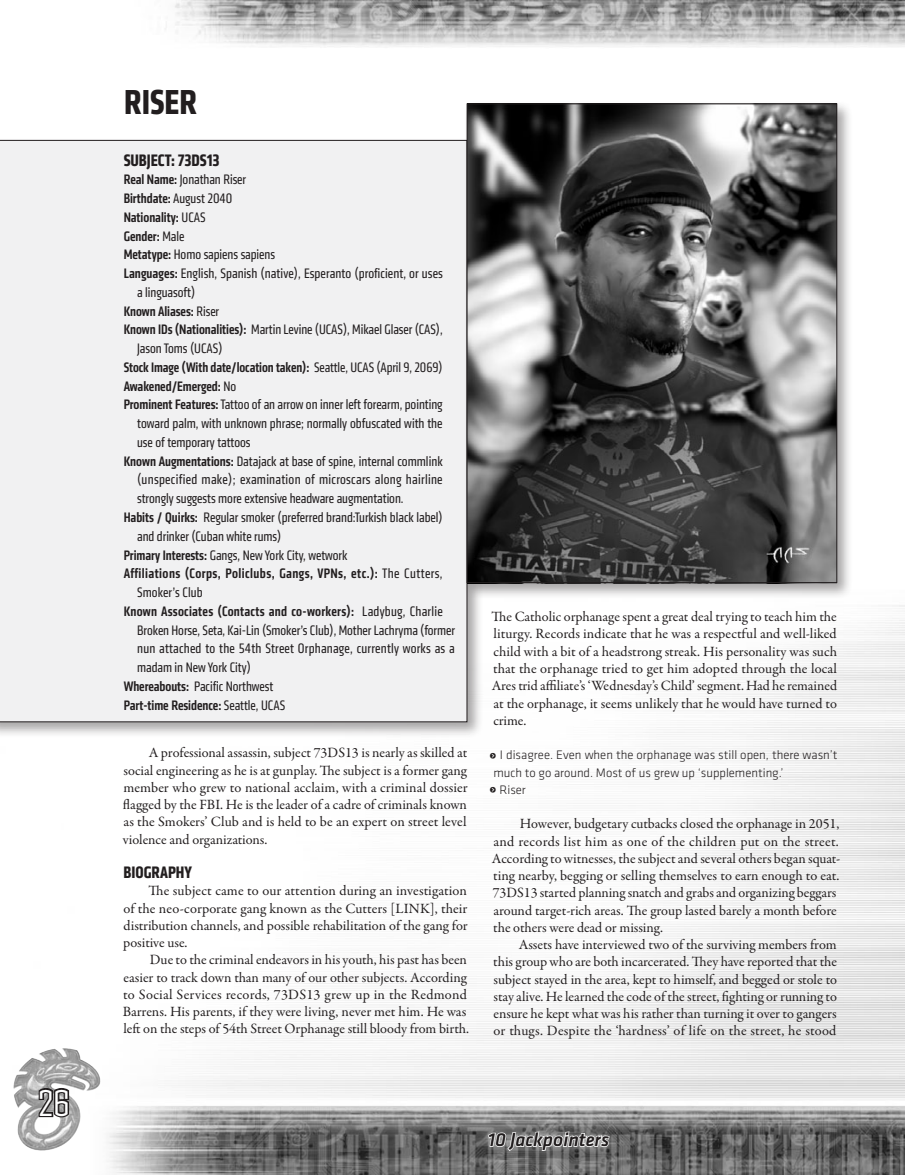
<style>
.page{position:relative;width:905px;height:1175px;background:#fff}
.page>*{position:absolute;margin:0;border:0;box-sizing:border-box;transform-origin:0 0}
.t1{font:700 condensed 36px "Klavika";color:#221e1f}
.t2{font:condensed 36px "Armada";color:#fff}
.t3{font:italic 500 19.5px "Klavika";color:#221e1f}
.t4{font:700 condensed 17.25px "Klavika";color:#221e1f}
.t5{font:14.25px/17.2px "Garamond Premr Pro";color:#221e1f;text-align:justify}
.t6{font:condensed 14.25px "Klavika";color:#221e1f}
.t7{font:500 condensed 14.25px "Klavika";color:#221e1f}
.t8{font:500 condensed 14.25px "Klavika";letter-spacing:.03em;color:#221e1f}
.t9{font:condensed 14.25px "Klavika";letter-spacing:.02em;color:#221e1f}
.t10{font:500 condensed 14.25px "Klavika";letter-spacing:.02em;color:#221e1f}
.t11{font:300 12.75px "Klavika";color:#221e1f}
.s1{font-weight:500}
.s2{font-weight:400}
.s3{font-family:"Badloc";font-weight:400;font-size:16.5px}
</style>
<div class="page">
<img style="left:14px;top:605px;width:891px;height:569px">
<img style="left:165px;top:0;width:739px;height:47px">
<div style="left:480px;top:1124px;width:135px;height:33px;background:#fff;opacity:.71"></div>
<svg style="left:487px;top:1119px;width:123px;height:42px;background:#8e8e8e"></svg>
<img style="left:13px;top:1048px;width:53px;height:41px">
<svg style="left:37px;top:1086px;width:35px;height:32px"></svg>
<div style="left:0;top:137px;width:483px;height:601px;background:#221e1f;opacity:.4"></div>
<div style="left:0;top:140px;width:467px;height:582px;background:#f1f1f2"></div>
<div style="left:463px;top:100px;width:390px;height:499px;background:#221e1f;opacity:.4"></div>
<img style="left:468px;top:105px;width:367px;height:476px">
<h1 class="t2" style="left:39px;top:1083px;width:33px">26</h1>
<h1 class="t1" style="left:124px;top:79px;width:74px">RISER</h1>
<p class="t4" style="left:124px;top:149px;width:97px">SUBJECT: 73DS 13</p>
<p class="t6" style="left:124px;top:171px;width:124px"><span class="s1">Real Name:</span> Jonathan Riser</p>
<p class="t7" style="left:124px;top:189px;width:110px">Birthdate: <span class="s2">August 2040</span></p>
<p class="t7" style="left:124px;top:208px;width:83px">Nationality: <span class="s2">UCAS</span></p>
<p class="t7" style="left:124px;top:227px;width:62px">Gender: <span class="s2">Male</span></p>
<p class="t6" style="left:124px;top:246px;width:153px"><span class="s1">Metatype:</span> Homo sapiens sapiens</p>
<p class="t6" style="left:124px;top:265px;width:321px"><span class="s1">Languages:</span> English, Spanish (native), Esperanto (proficient, or uses</p>
<p class="t6" style="left:137px;top:284px;width:60px">a linguasoft)</p>
<p class="t7" style="left:124px;top:302px;width:97px">Known Aliases: <span class="s2">Riser</span></p>
<p class="t6" style="left:124px;top:321px;width:320px"><span class="s1">Known IDs (Nationalities):</span> Martin Levine (UCAS), Mikael Glaser (CAS),</p>
<p class="t6" style="left:137px;top:340px;width:87px">Jason Toms (UCAS)</p>
<p class="t7" style="left:124px;top:358px;width:320px">Stock Image (With date/location taken): <span class="s2">Seattle, UCAS (April 9, 2069)</span></p>
<p class="t7" style="left:124px;top:377px;width:114px">Awakened/Emerged: <span class="s2">No</span></p>
<p class="t6" style="left:124px;top:396px;width:320px"><span class="s1">Prominent Features:</span> Tattoo of an arrow on inner left forearm, pointing</p>
<p class="t6" style="left:137px;top:415px;width:307px">toward palm, with unknown phrase; normally obfuscated with the</p>
<p class="t6" style="left:137px;top:434px;width:115px">use of temporary tattoos</p>
<p class="t6" style="left:124px;top:453px;width:320px"><span class="s1">Known Augmentations:</span> Datajack at base of spine, internal commlink</p>
<p class="t9" style="left:137px;top:471px;width:307px">(unspecified make); examination of microscars along hairline</p>
<p class="t6" style="left:137px;top:490px;width:268px">strongly suggests more extensive headware augmentation.</p>
<p class="t6" style="left:124px;top:509px;width:320px"><span class="s1">Habits / Quirks:</span> Regular smoker (preferred brand:Turkish black label)</p>
<p class="t6" style="left:137px;top:528px;width:146px">and drinker (Cuban white rums)</p>
<p class="t6" style="left:124px;top:546px;width:225px"><span class="s1">Primary Interests:</span> Gangs, New York City, wetwork</p>
<p class="t8" style="left:124px;top:564px;width:320px">Affiliations (Corps, Policlubs, Gangs, VPNs, etc.): <span class="s2">The Cutters,</span></p>
<p class="t6" style="left:137px;top:584px;width:67px">Smoker’s Club</p>
<p class="t10" style="left:124px;top:602px;width:320px">Known Associates (Contacts and co-workers): <span class="s2">Ladybug, Charlie</span></p>
<p class="t6" style="left:137px;top:621px;width:319px">Broken Horse, Seta, Kai-Lin (Smoker’s Club), Mother Lachryma (former</p>
<p class="t6" style="left:137px;top:640px;width:319px">nun attached to the 54th Street Orphanage, currently works as a</p>
<p class="t6" style="left:137px;top:659px;width:115px">madam in New York City)</p>
<p class="t6" style="left:124px;top:678px;width:151px"><span class="s1">Whereabouts:</span> Pacific Northwest</p>
<p class="t7" style="left:124px;top:696px;width:163px">Part-time Residence: <span class="s2">Seattle, UCAS</span></p>
<p class="t5" style="left:123px;top:744px;width:346px;text-indent:26px">A professional assassin, subject 73DS13 is nearly as skilled at social engineering as he is at gunplay. The subject is a former gang member who grew to national acclaim, with a criminal dossier flagged by the FBI. He is the leader of a cadre of criminals known as the Smokers’ Club and is held to be an expert on street level violence and organizations.</p>
<p class="t4" style="left:123px;top:861px;width:70px">BIOGRAPHY</p>
<p class="t5" style="left:123px;top:882px;width:346px;text-indent:25px">The subject came to our attention during an investigation of the neo-corporate gang known as the Cutters [LINK], their distribution channels, and possible rehabilitation of the gang for positive use.</p>
<p class="t5" style="left:123px;top:951px;width:348px;text-align:left;text-indent:27px">Due to the criminal endeavors in his youth, his past has been easier to track down than many of our other subjects. According to Social Services records, 73DS13 grew up in the Redmond Barrens. His parents, if they were living, never met him. He was left on the steps of 54th Street Orphanage still bloody from birth.</p>
<p class="t5" style="left:491px;top:608px;width:347px">The Catholic orphanage spent a great deal trying to teach him the liturgy. Records indicate that he was a respectful and well-liked child with a bit of a headstrong streak. His personality was such that the orphanage tried to get him adopted through the local Ares trid affiliate’s ‘Wednesday’s Child’ segment. Had he remained at the orphanage, it seems unlikely that he would have turned to crime.</p>
<p class="t11" style="left:489px;top:748px;width:350px"><span class="s3">&gt;</span> I disagree. Even when the orphanage was still open, there wasn’t</p>
<p class="t11" style="left:493px;top:765px;width:291px">much to go around. Most of us grew up ‘supplementing.’</p>
<p class="t11" style="left:489px;top:782px;width:38px"><span class="s3">&gt;</span> Riser</p>
<p class="t5" style="left:492px;top:815px;width:350px;text-align:left;text-indent:28px">However, budgetary cutbacks closed the orphanage in 2051, and records list him as one of the children put on the street.<br>According to witnesses, the subject and several others began squat&shy;ting nearby, begging or selling themselves to earn enough to eat.<br>73DS13 started planning snatch and grabs and organizing beggars around target-rich areas. The group lasted barely a month before the others were dead or missing.</p>
<p class="t5" style="left:493px;top:936px;width:345px;text-indent:26px">Assets have interviewed two of the surviving members from this group who are both incarcerated. They have reported that the subject stayed in the area, kept to himself, and begged or stole to stay alive. He learned the code of the street, fighting or running to ensure he kept what was his rather than turning it over to gangers or thugs. Despite the ‘hardness’ of life on the street, he stood</p>
<h2 class="t3" style="left:488px;top:1128px;width:123px">10 Jackpointers</h2>
</div>
